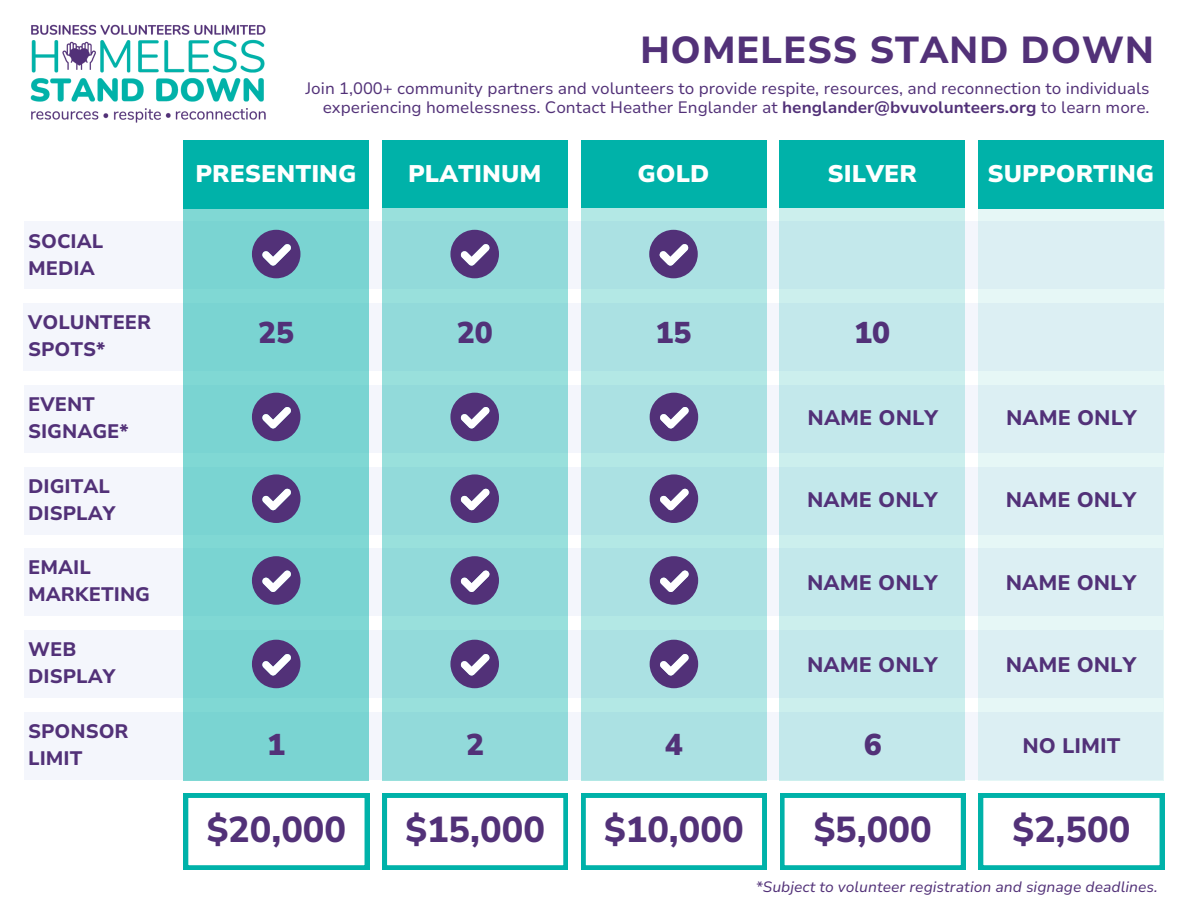
<style>
.page{position:relative;width:1188px;height:918px;background:#fff}
.page>*{position:absolute;margin:0;border:0;box-sizing:border-box;transform-origin:0 0}
.t1{font:800 37.5px "Nunito Sans 10 pt";letter-spacing:.015em;color:#523178}
.t2{font:800 36px "Nunito Sans 10 pt";color:#523178}
.t3{font:900 30px "Nunito Sans 10 pt";color:#523178}
.t4{font:900 30px "Nunito";color:#523178}
.t5{font:900 24px "Nunito Sans 10 pt";color:#fff}
.t6{font:800 21px "Nunito Sans 10 pt";color:#523178}
.t7{font:800 19.5px "Nunito Sans 10 pt";color:#523178}
.t8{font:16.5px/19.2px "Nunito Sans 10 pt";color:#523178;text-align:right}
.t9{font:italic 15px "Nunito Sans 10 pt";color:#523178}
.s1{font-weight:700}
</style>
<div class="page">
<div style="left:24px;top:712px;width:1138px;height:67px;background:#f4f6fc"></div>
<div style="left:24px;top:303px;width:1140px;height:68px;background:#f4f6fc"></div>
<div style="left:24px;top:222px;width:1140px;height:67px;background:#f4f6fc"></div>
<div style="left:24px;top:385px;width:1140px;height:67px;background:#f4f6fc"></div>
<div style="left:24px;top:467px;width:1138px;height:67px;background:#f4f6fc"></div>
<div style="left:24px;top:548px;width:1138px;height:68px;background:#f4f6fc"></div>
<div style="left:24px;top:630px;width:1138px;height:68px;background:#f4f6fc"></div>
<div style="left:183px;top:140px;width:186px;height:640px;background:#7ad4d2"></div>
<div style="left:183px;top:140px;width:186px;height:69px;background:#00b2a9"></div>
<div style="left:382px;top:140px;width:185px;height:640px;background:#92dada"></div>
<div style="left:581px;top:140px;width:185px;height:640px;background:#abe1e3"></div>
<div style="left:780px;top:140px;width:185px;height:640px;background:#c3e8eb"></div>
<div style="left:978px;top:140px;width:186px;height:640px;background:#dceff3"></div>
<div style="left:382px;top:140px;width:185px;height:68px;background:#00b2a9"></div>
<div style="left:581px;top:140px;width:185px;height:68px;background:#00b2a9"></div>
<div style="left:780px;top:140px;width:185px;height:68px;background:#00b2a9"></div>
<div style="left:978px;top:140px;width:186px;height:69px;background:#00b2a9"></div>
<svg style="left:252px;top:230px;width:48px;height:48px"></svg>
<svg style="left:450px;top:230px;width:49px;height:48px"></svg>
<svg style="left:649px;top:230px;width:49px;height:48px"></svg>
<svg style="left:252px;top:393px;width:48px;height:48px"></svg>
<svg style="left:450px;top:393px;width:49px;height:48px"></svg>
<svg style="left:650px;top:393px;width:48px;height:48px"></svg>
<svg style="left:252px;top:474px;width:48px;height:49px"></svg>
<svg style="left:450px;top:474px;width:49px;height:49px"></svg>
<svg style="left:650px;top:474px;width:48px;height:49px"></svg>
<svg style="left:252px;top:556px;width:48px;height:49px"></svg>
<svg style="left:450px;top:556px;width:49px;height:49px"></svg>
<svg style="left:650px;top:556px;width:48px;height:49px"></svg>
<svg style="left:252px;top:640px;width:48px;height:48px"></svg>
<svg style="left:450px;top:640px;width:49px;height:48px"></svg>
<svg style="left:650px;top:640px;width:48px;height:48px"></svg>
<svg style="left:184px;top:793px;width:185px;height:77px"></svg>
<svg style="left:383px;top:793px;width:185px;height:77px"></svg>
<svg style="left:581px;top:793px;width:186px;height:77px"></svg>
<svg style="left:780px;top:793px;width:185px;height:77px"></svg>
<svg style="left:979px;top:793px;width:185px;height:77px"></svg>
<img style="left:30px;top:24px;width:236px;height:99px">
<p class="t7" style="left:28px;top:228px;width:77px">SOCIAL</p>
<p class="t7" style="left:28px;top:255px;width:68px">MEDIA</p>
<p class="t7" style="left:28px;top:310px;width:125px">VOLUNTEER</p>
<p class="t7" style="left:28px;top:337px;width:79px">SPOTS*</p>
<p class="t7" style="left:28px;top:391px;width:68px">EVENT</p>
<p class="t7" style="left:28px;top:418px;width:102px">SIGNAGE*</p>
<p class="t7" style="left:28px;top:473px;width:83px">DIGITAL</p>
<p class="t7" style="left:28px;top:500px;width:89px">DISPLAY</p>
<p class="t7" style="left:28px;top:555px;width:64px">EMAIL</p>
<p class="t7" style="left:28px;top:582px;width:123px">MARKETING</p>
<p class="t7" style="left:28px;top:636px;width:50px">WEB</p>
<p class="t7" style="left:28px;top:663px;width:89px">DISPLAY</p>
<p class="t7" style="left:28px;top:718px;width:102px">SPONSOR</p>
<p class="t7" style="left:28px;top:745px;width:56px">LIMIT</p>
<p class="t1" style="left:640px;top:25px;width:515px">HOMELESS STAND DOWN</p>
<p class="t8" style="left:305px;top:79px;width:846px">Join 1,000+ community partners and volunteers to provide respite, resources, and reconnection to individuals experiencing homelessness. Contact Heather Englander at <span class="s1">henglander@bvuvolunteers.org</span> to learn more.</p>
<p class="t5" style="left:195px;top:157px;width:163px">PRESENTING</p>
<p class="t5" style="left:408px;top:157px;width:135px">PLATINUM</p>
<p class="t5" style="left:637px;top:157px;width:74px">GOLD</p>
<p class="t5" style="left:828px;top:157px;width:91px">SILVER</p>
<p class="t5" style="left:988px;top:157px;width:168px">SUPPORTING</p>
<p class="t3" style="left:258px;top:313px;width:37px">25</p>
<p class="t3" style="left:457px;top:313px;width:37px">20</p>
<p class="t3" style="left:656px;top:313px;width:37px">15</p>
<p class="t3" style="left:854px;top:313px;width:37px">10</p>
<p class="t6" style="left:808px;top:404px;width:132px">NAME ONLY</p>
<p class="t6" style="left:1006px;top:404px;width:132px">NAME ONLY</p>
<p class="t6" style="left:807px;top:486px;width:132px">NAME ONLY</p>
<p class="t6" style="left:1006px;top:486px;width:132px">NAME ONLY</p>
<p class="t6" style="left:807px;top:568px;width:132px">NAME ONLY</p>
<p class="t6" style="left:1006px;top:568px;width:132px">NAME ONLY</p>
<p class="t6" style="left:807px;top:650px;width:132px">NAME ONLY</p>
<p class="t6" style="left:1006px;top:650px;width:132px">NAME ONLY</p>
<p class="t3" style="left:267px;top:724px;width:19px">1</p>
<p class="t3" style="left:466px;top:724px;width:19px">2</p>
<p class="t3" style="left:665px;top:724px;width:19px">4</p>
<p class="t4" style="left:864px;top:724px;width:19px">6</p>
<p class="t6" style="left:1022px;top:732px;width:100px">NO LIMIT</p>
<p class="t2" style="left:207px;top:805px;width:141px">$20,000</p>
<p class="t2" style="left:405px;top:805px;width:141px">$15,000</p>
<p class="t2" style="left:604px;top:805px;width:141px">$10,000</p>
<p class="t2" style="left:814px;top:805px;width:119px">$5,000</p>
<p class="t2" style="left:1012px;top:805px;width:119px">$2,500</p>
<p class="t9" style="left:756px;top:877px;width:403px">*Subject to volunteer registration and signage deadlines.</p>
</div>
